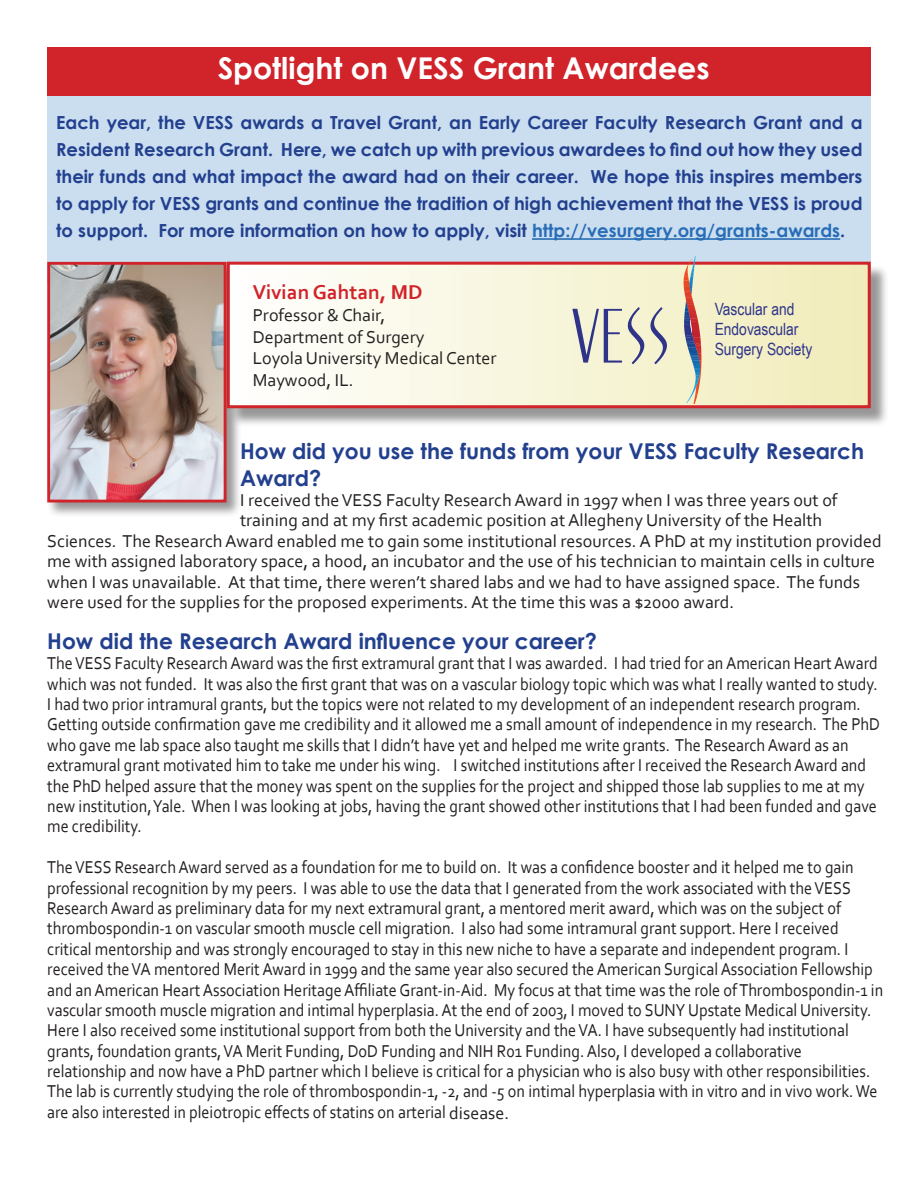
<style>
.page{position:relative;width:918px;height:1188px;background:#fff}
.page>*{position:absolute;margin:0;border:0;box-sizing:border-box;transform-origin:0 0}
.t1{font:700 30px "Century Gothic";color:#fff}
.t2{font:700 21.75px/26.1px "Century Gothic";color:#23408f}
.t3{font:700 21px "Corbel";color:#d1232a}
.t4{font:18px/20.4px "Corbel";color:#231f20;scale:.9 1}
.t5{font:18px/21.8px "Corbel";color:#231f20}
.t6{font:700 18px/27px "Century Gothic";color:#23408f;text-align:justify}
.t7{font:16.95px/20.2px "Arial Narrow";color:#2f358b}
.s1{color:#286db6}
</style>
<div class="page">
<div style="left:47px;top:47px;width:824px;height:236px;background:#cadef0"></div>
<div style="left:47px;top:47px;width:824px;height:48px;background:#d1232a"></div>
<hr style="left:532px;top:238px;width:308px;height:2px;background:#286db6">
<div style="left:46px;top:261px;width:197px;height:257px;background:#231f20;opacity:.47"></div>
<img style="left:51px;top:266px;width:172px;height:233px">
<div style="left:47px;top:262px;width:180px;height:241px;border:3px solid #d1232a"></div>
<div style="left:229px;top:264px;width:660px;height:163px;background:#231f20;opacity:.47"></div>
<div style="left:228px;top:263px;width:641px;height:144px;background:linear-gradient(to right,#fefefe,#f1ecb9)"></div>
<div style="left:227px;top:262px;width:644px;height:146px;border:3px solid #d1232a"></div>
<svg style="left:572px;top:309px;width:50px;height:54px;background:#c2c1c1"></svg>
<svg style="left:628px;top:307px;width:40px;height:57px;background:#cecdc2"></svg>
<svg style="left:683px;top:256px;width:19px;height:148px;background:#c0a6a0"></svg>
<h1 class="t1" style="left:218px;top:50px;width:493px">Spotlight on VESS Grant Awardees</h1>
<p class="t6" style="left:56px;top:109px;width:808px">Each year, the VESS awards a Travel Grant, an Early Career Faculty Research Grant and a Resident Research Grant. Here, we catch up with previous awardees to find out how they used their funds and what impact the award had on their career. We hope this inspires members to apply for VESS grants and continue the tradition of high achievement that the VESS is proud to support. For more information on how to apply, visit <span class="s1">http://vesurgery.org/grants-awards</span>.</p>
<p class="t3" style="left:253px;top:279px;width:172px">Vivian Gahtan, MD</p>
<p class="t5" style="left:253px;top:304px;width:245px">Professor &amp; Chair,<br>Department of Surgery<br>Loyola University Medical Center<br>Maywood, IL.</p>
<p class="t7" style="left:715px;top:298px;width:99px">Vascular and<br>Endovascular<br>Surgery Society</p>
<p class="t2" style="left:240px;top:438px;width:626px">How did you use the funds from your VESS Faculty Research<br>Award?</p>
<p class="t5" style="left:240px;top:489px;width:599px">I received the VESS Faculty Research Award in 1997 when I was three years out of</p>
<p class="t5" style="left:240px;top:509px;width:584px">training and at my first academic position at Allegheny University of the Health</p>
<p class="t5" style="left:47px;top:529px;width:836px">Sciences. The Research Award enabled me to gain some institutional resources. A PhD at my institution provided</p>
<p class="t5" style="left:47px;top:550px;width:830px">me with assigned laboratory space, a hood, an incubator and the use of his technician to maintain cells in culture</p>
<p class="t5" style="left:47px;top:570px;width:814px">when I was unavailable. At that time, there weren’t shared labs and we had to have assigned space. The funds</p>
<p class="t5" style="left:47px;top:591px;width:689px">were used for the supplies for the proposed experiments. At the time this was a $2000 award.</p>
<p class="t2" style="left:47px;top:627px;width:551px">How did the Research Award influence your career?</p>
<p class="t4" style="left:47px;top:653px;width:927px">The VESS Faculty Research Award was the first extramural grant that I was awarded. I had tried for an American Heart Award which was not funded. It was also the first grant that was on a vascular biology topic which was what I really wanted to study.<br>I had two prior intramural grants, but the topics were not related to my development of an independent research program.<br>Getting outside confirmation gave me credibility and it allowed me a small amount of independence in my research. The PhD who gave me lab space also taught me skills that I didn’t have yet and helped me write grants. The Research Award as an extramural grant motivated him to take me under his wing. I switched institutions after I received the Research Award and the PhD helped assure that the money was spent on the supplies for the project and shipped those lab supplies to me at my new institution, Yale. When I was looking at jobs, having the grant showed other institutions that I had been funded and gave me credibility.</p>
<p class="t4" style="left:47px;top:857px;width:930px">The VESS Research Award served as a foundation for me to build on. It was a confidence booster and it helped me to gain professional recognition by my peers. I was able to use the data that I generated from the work associated with the VESS Research Award as preliminary data for my next extramural grant, a mentored merit award, which was on the subject of thrombospondin-1 on vascular smooth muscle cell migration. I also had some intramural grant support. Here I received critical mentorship and was strongly encouraged to stay in this new niche to have a separate and independent program. I received the VA mentored Merit Award in 1999 and the same year also secured the American Surgical Association Fellowship and an American Heart Association Heritage Affiliate Grant-in-Aid. My focus at that time was the role of Thrombospondin-1 in vascular smooth muscle migration and intimal hyperplasia. At the end of 2003, I moved to SUNY Upstate Medical University.<br>Here I also received some institutional support from both the University and the VA. I have subsequently had institutional grants, foundation grants, VA Merit Funding, DoD Funding and NIH R01 Funding. Also, I developed a collaborative relationship and now have a PhD partner which I believe is critical for a physician who is also busy with other responsibilities.<br>The lab is currently studying the role of thrombospondin-1, -2, and -5 on intimal hyperplasia with in vitro and in vivo work. We are also interested in pleiotropic effects of statins on arterial disease.</p>
</div>
